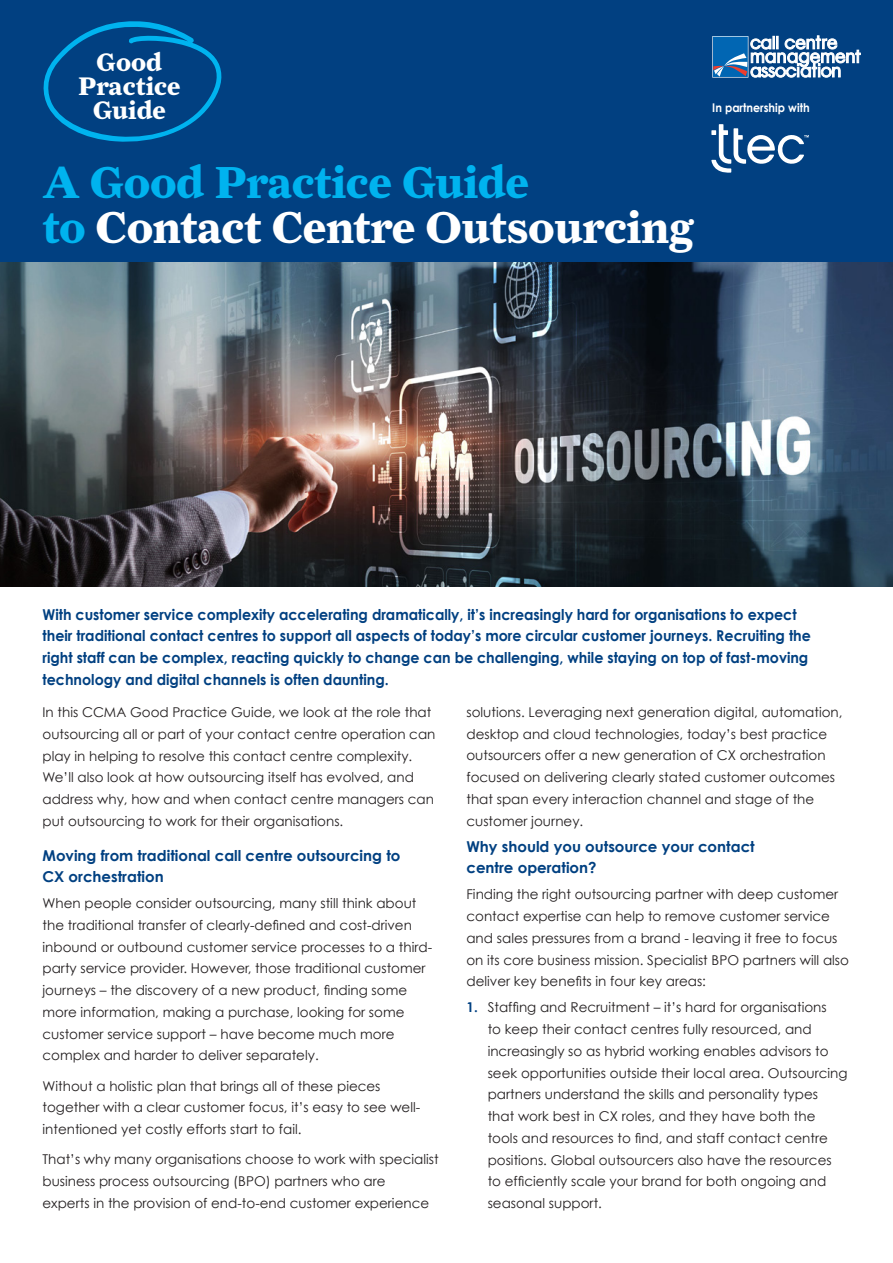
<style>
.page{position:relative;width:893px;height:1263px;background:#fff}
.page>*{position:absolute;margin:0;border:0;box-sizing:border-box;transform-origin:0 0}
.t1{font:700 45px/45px "Farnham Text";letter-spacing:-.01em;color:#fff}
.t2{font:700 25.5px/24px "Farnham Text";color:#fff;text-align:center}
.t3{font:700 15px/21.8px "Century Gothic";color:#014081;scale:.95 1}
.t4{font:700 15px/21px "Century Gothic";color:#014081}
.t5{font:13.5px/21.8px "Century Gothic";color:#231f20}
.t6{font:700 12px "Century Gothic";color:#fff;scale:.92 1}
.s1{color:#00b3ef}
.s2{font-weight:700;color:#014081}
</style>
<div class="page">
<img style="left:0;top:261px;width:893px;height:326px">
<div style="left:0;top:0;width:893px;height:261px;background:#014081"></div>
<svg style="left:43px;top:21px;width:179px;height:121px"></svg>
<svg style="left:712px;top:36px;width:149px;height:42px"></svg>
<svg style="left:711px;top:124px;width:98px;height:49px"></svg>
<p class="t2" style="left:78px;top:50px;width:104px">Good<br>Practice<br>Guide</p>
<p class="t1" style="left:43px;top:160px;width:653px"><span class="s1">A Good Practice Guide<br>to</span> Contact Centre Outsourcing</p>
<p class="t6" style="left:712px;top:100px;width:107px">In partnership with</p>
<p class="t3" style="left:43px;top:603px;width:810px">With customer service complexity accelerating dramatically, it’s increasingly hard for organisations to expect their traditional contact centres to support all aspects of today’s more circular customer journeys. Recruiting the right staff can be complex, reacting quickly to change can be challenging, while staying on top of fast-moving technology and digital channels is often daunting.</p>
<p class="t5" style="left:43px;top:701px;width:394px">In this CCMA Good Practice Guide, we look at the role that outsourcing all or part of your contact centre operation can play in helping to resolve this contact centre complexity.<br>We’ll also look at how outsourcing itself has evolved, and address why, how and when contact centre managers can put outsourcing to work for their organisations.</p>
<p class="t4" style="left:43px;top:845px;width:359px">Moving from traditional call centre outsourcing to<br>CX orchestration</p>
<p class="t5" style="left:43px;top:892px;width:391px">When people consider outsourcing, many still think about the traditional transfer of clearly-defined and cost-driven inbound or outbound customer service processes to a third&shy;party service provider. However, those traditional customer journeys – the discovery of a new product, finding some more information, making a purchase, looking for some customer service support – have become much more complex and harder to deliver separately.</p>
<p class="t5" style="left:43px;top:1075px;width:379px">Without a holistic plan that brings all of these pieces together with a clear customer focus, it’s easy to see well&shy;intentioned yet costly efforts start to fail.</p>
<p class="t5" style="left:43px;top:1148px;width:398px">That’s why many organisations choose to work with specialist business process outsourcing (BPO) partners who are<br>experts in the provision of end-to-end customer experience</p>
<p class="t5" style="left:466px;top:701px;width:378px">solutions. Leveraging next generation digital, automation, desktop and cloud technologies, today’s best practice outsourcers offer a new generation of CX orchestration focused on delivering clearly stated customer outcomes that span every interaction channel and stage of the customer journey.</p>
<p class="t4" style="left:466px;top:836px;width:290px">Why should you outsource your contact centre operation?</p>
<p class="t5" style="left:466px;top:883px;width:384px">Finding the right outsourcing partner with deep customer contact expertise can help to remove customer service and sales pressures from a brand - leaving it free to focus on its core business mission. Specialist BPO partners will also deliver key benefits in four key areas:</p>
<p class="t5" style="left:488px;top:996px;width:361px;text-indent:-21px"><span class="s2">1.</span> Staffing and Recruitment – it’s hard for organisations<br>to keep their contact centres fully resourced, and increasingly so as hybrid working enables advisors to seek opportunities outside their local area. Outsourcing partners understand the skills and personality types that work best in CX roles, and they have both the tools and resources to find, and staff contact centre positions. Global outsourcers also have the resources to efficiently scale your brand for both ongoing and seasonal support.</p>
</div>
